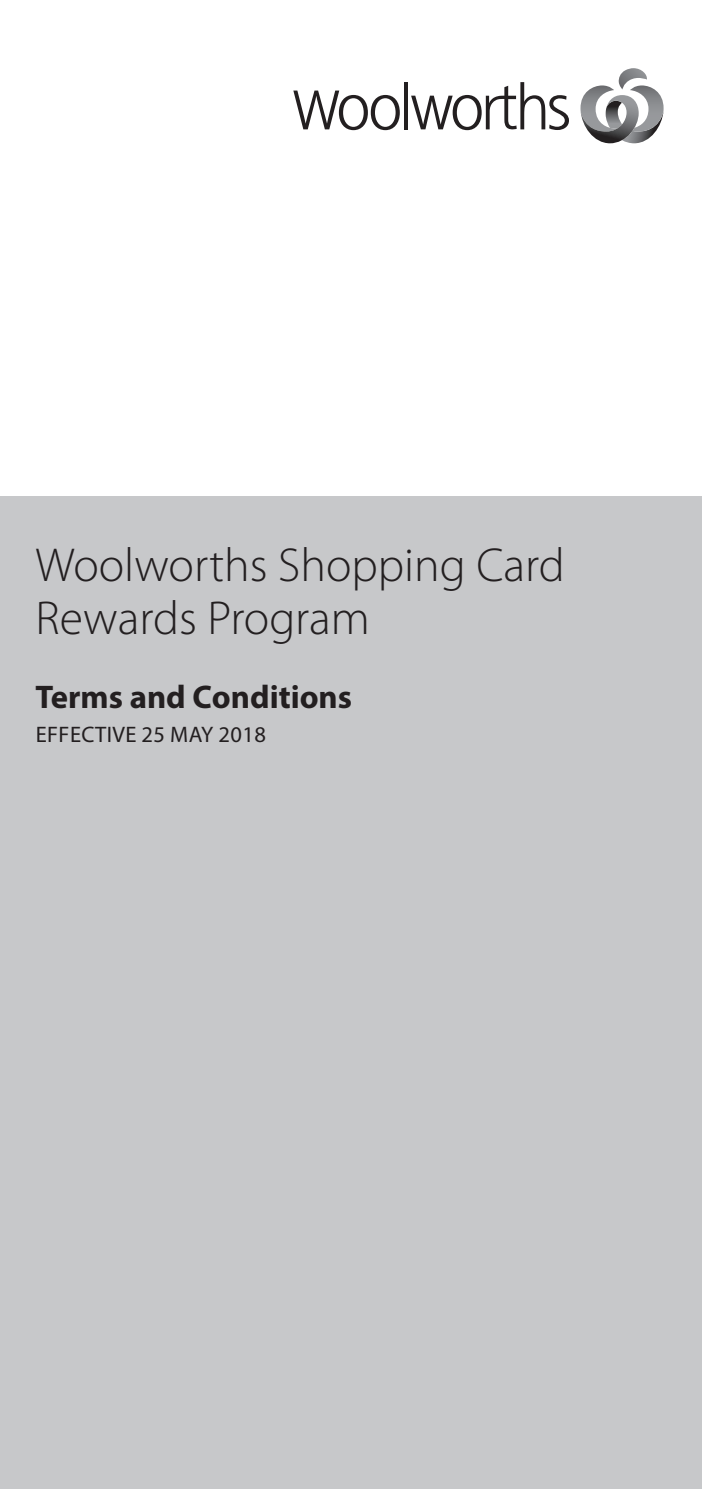
<style>
.page{position:relative;width:702px;height:1489px;background:#fff}
.page>*{position:absolute;margin:0;border:0;box-sizing:border-box;transform-origin:0 0}
.t1{font:300 47.75px/53.8px "Myriad Pro";color:#231f20}
.t2{font:700 32.75px "Myriad Pro";color:#231f20}
.t3{font:22.5px "Myriad Pro";letter-spacing:.02em;color:#231f20}
</style>
<div class="page">
<div style="left:0;top:496px;width:702px;height:992px;background:#c7c8ca"></div>
<hr style="left:404px;top:82px;width:4px;height:47px;background:#231f20">
<svg style="left:293px;top:91px;width:107px;height:39px"></svg>
<svg style="left:411px;top:82px;width:158px;height:48px"></svg>
<svg style="left:580px;top:68px;width:83px;height:75px"></svg>
<p class="t1" style="left:35px;top:537px;width:530px">Woolworths Shopping Card<br>Rewards Program</p>
<p class="t2" style="left:35px;top:676px;width:318px">Terms and Conditions</p>
<p class="t3" style="left:36px;top:721px;width:232px">EFFECTIVE 25 MAY 2018</p>
</div>
